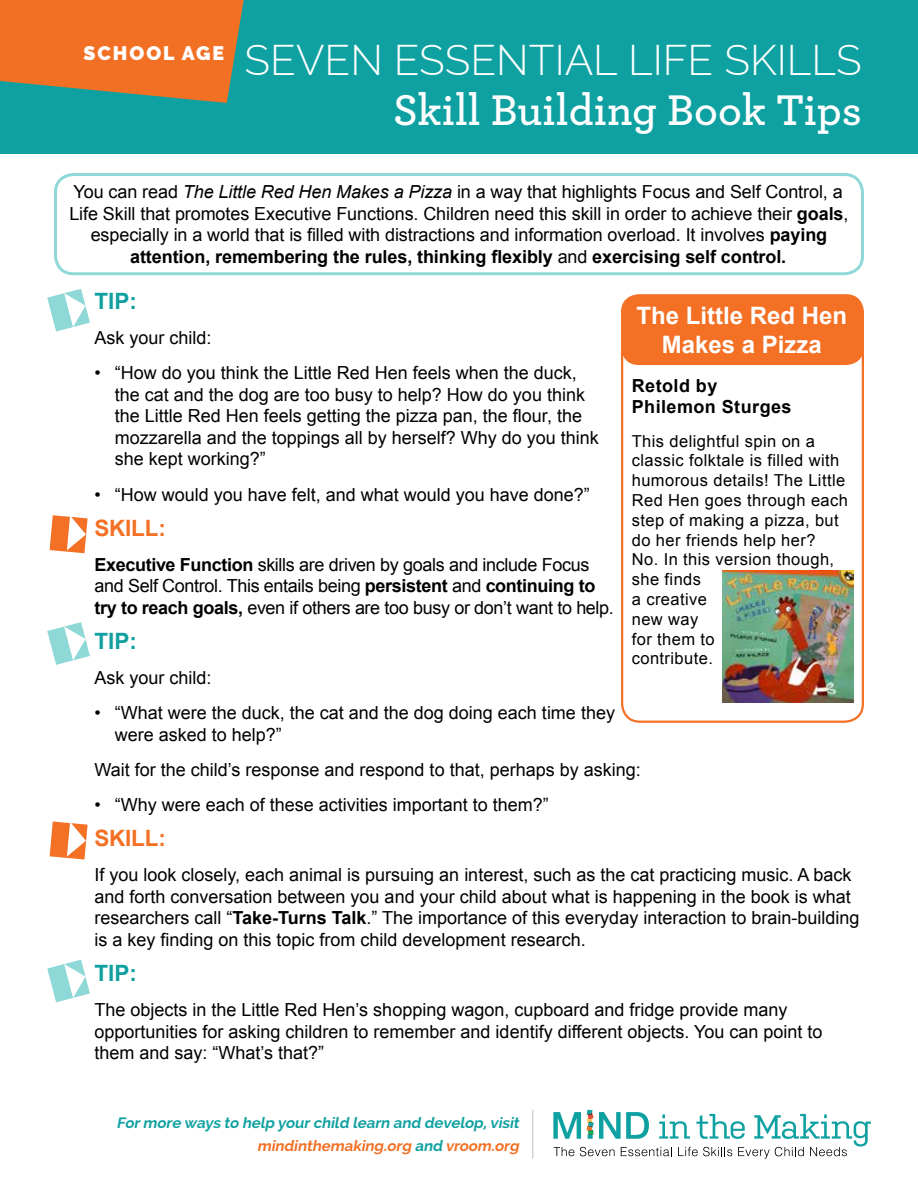
<style>
.page{position:relative;width:918px;height:1188px;background:#fff}
.page>*{position:absolute;margin:0;border:0;box-sizing:border-box;transform-origin:0 0}
.t1{font:600 45px "Archer Pro";color:#fff}
.t2{font:300 42px "Raleway";color:#fff}
.t3{font:700 24px/28.8px "Arial";color:#fff;text-align:center}
.t4{font:700 22.5px "Arial";color:#10a0a0}
.t5{font:700 22.5px "Arial";letter-spacing:-.01em;color:#f37024}
.t6{font:18px/21.6px "Arial";color:#000}
.t7{font:18px/21.6px "Arial";letter-spacing:-.02em;color:#000}
.t8{font:700 18px/21.6px "Arial";letter-spacing:.025em;color:#000}
.t9{font:16.5px/19.8px "Arial";letter-spacing:.025em;color:#000}
.t10{font:italic 700 15px/22.5px "Raleway";color:#0fa1a1;text-align:right}
.s1{font-style:italic}
.s2{font-weight:700}
.s3{color:#f27024}
</style>
<div class="page">
<svg style="left:553px;top:1110px;width:318px;height:49px"></svg>
<hr style="left:532px;top:1110px;width:1px;height:49px;background:#d1d3d4">
<div style="left:0;top:0;width:918px;height:154px;background:#0fa1a1"></div>
<svg style="left:0;top:0;width:244px;height:103px;background:#d37634"></svg>
<svg style="left:50px;top:515px;width:38px;height:38px"></svg>
<svg style="left:47px;top:289px;width:43px;height:43px"></svg>
<svg style="left:47px;top:622px;width:43px;height:43px"></svg>
<svg style="left:47px;top:960px;width:43px;height:42px"></svg>
<svg style="left:50px;top:822px;width:38px;height:38px"></svg>
<div style="left:54px;top:173px;width:810px;height:102px;border:3px solid #8fd8d8;border-radius:18px"></div>
<div style="left:621px;top:325px;width:243px;height:398px;border:2px solid #f37024;border-radius:18px"></div>
<div style="left:621px;top:294px;width:243px;height:71px;background:#f37024;border-radius:18px"></div>
<img style="left:722px;top:571px;width:132px;height:132px">
<h2 class="t2" style="left:84px;top:36px;width:780px"><sup>SCHOOL</sup> <sup>AGE</sup> SEVEN ESSENTIAL LIFE SKILLS</h2>
<h1 class="t1" style="left:393px;top:76px;width:470px">Skill Building Book Tips</h1>
<p class="t6" style="left:69px;top:181px;width:781px;text-align:center">You can read <span class="s1">The Little Red Hen Makes a Pizza</span> in a way that highlights Focus and Self Control, a Life Skill that promotes Executive Functions. Children need this skill in order to achieve their <span class="s2">goals</span>, especially in a world that is filled with distractions and information overload. It involves <span class="s2">paying attention, remembering the rules, thinking flexibly</span> and <span class="s2">exercising self control.</span></p>
<p class="t4" style="left:94px;top:286px;width:44px">TIP:</p>
<p class="t6" style="left:94px;top:327px;width:119px">Ask your child:</p>
<p class="t6" style="left:115px;top:362px;width:486px;text-indent:-20px">• “How do you think the Little Red Hen feels when the duck, the cat and the dog are too busy to help? How do you think the Little Red Hen feels getting the pizza pan, the flour, the mozzarella and the toppings all by herself? Why do you think she kept working?”</p>
<p class="t6" style="left:94px;top:484px;width:497px">• “How would you have felt, and what would you have done?”</p>
<p class="t5" style="left:94px;top:513px;width:73px">SKILL:</p>
<p class="t7" style="left:94px;top:554px;width:521px"><span class="s2">Executive Function</span> skills are driven by goals and include Focus and Self Control. This entails being <span class="s2">persistent</span> and <span class="s2">continuing to try to reach goals,</span> even if others are too busy or don’t want to help.</p>
<p class="t4" style="left:94px;top:626px;width:44px">TIP:</p>
<p class="t6" style="left:94px;top:667px;width:119px">Ask your child:</p>
<p class="t6" style="left:115px;top:702px;width:502px;text-indent:-20px">• “What were the duck, the cat and the dog doing each time they were asked to help?”</p>
<p class="t6" style="left:94px;top:759px;width:548px">Wait for the child’s response and respond to that, perhaps by asking:</p>
<p class="t6" style="left:94px;top:794px;width:456px">• “Why were each of these activities important to them?”</p>
<p class="t5" style="left:94px;top:823px;width:73px">SKILL:</p>
<p class="t6" style="left:94px;top:864px;width:766px">If you look closely, each animal is pursuing an interest, such as the cat practicing music. A back and forth conversation between you and your child about what is happening in the book is what researchers call “<span class="s2">Take-Turns Talk</span>.” The importance of this everyday interaction to brain-building is a key finding on this topic from child development research.</p>
<p class="t4" style="left:94px;top:958px;width:44px">TIP:</p>
<p class="t6" style="left:94px;top:999px;width:730px">The objects in the Little Red Hen’s shopping wagon, cupboard and fridge provide many opportunities for asking children to remember and identify different objects. You can point to them and say: “What’s that?”</p>
<h3 class="t3" style="left:636px;top:302px;width:212px">The Little Red Hen<br>Makes a Pizza</h3>
<p class="t8" style="left:632px;top:375px;width:161px">Retold by<br>Philemon Sturges</p>
<p class="t9" style="left:632px;top:431px;width:218px">This delightful spin on a classic folktale is filled with humorous details! The Little<br>Red Hen goes through each step of making a pizza, but do her friends help her?<br>No. In this version though, she finds<br>a creative<br>new way<br>for them to<br>contribute.</p>
<p class="t10" style="left:117px;top:1112px;width:407px">Formore ways to help yourchild learn and develop,visit <span class="s3">mindinthemaking.org</span> and <span class="s3">vroom.org</span></p>
</div>
